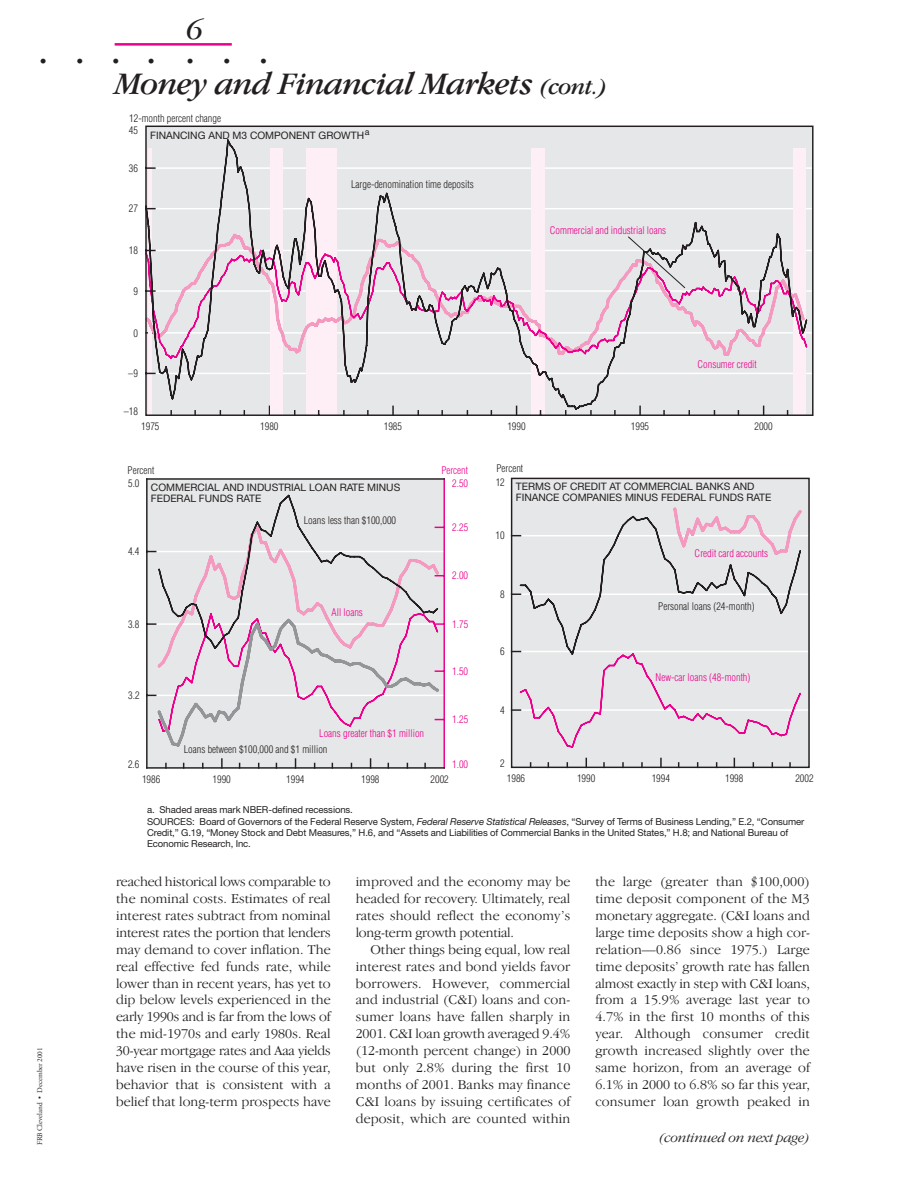
<style>
.page{position:relative;width:918px;height:1188px;background:#fff}
.page>*{position:absolute;margin:0;border:0;box-sizing:border-box;transform-origin:0 0}
.t1{font:italic 32.4px "Garamond IT Cby BT";letter-spacing:-.02em;color:#231f20}
.t2{font:italic 29.4px "Garamond IT Cby BT";color:#231f20}
.t3{font:17.7px "Adobe Garamond";color:#231f20}
.t4{font:300 13.95px/17px "Garamond IT Cby BT";letter-spacing:.005em;color:#231f20;text-align:justify}
.t5{font:italic 300 13.95px "Garamond IT Cby BT";letter-spacing:-.01em;color:#231f20}
.t6{font:300 condensed 10.35px "Helvetica";color:#231f20}
.t7{font:10.35px/11.1px "Helvetica Neue";color:#231f20}
.t8{font:300 condensed 10.35px "Helvetica";color:#ec008c}
.t9{font:9.6px/12.5px "Helvetica Neue";letter-spacing:-.01em;color:#231f20}
.t10{font:7.35px "Adobe Garamond";letter-spacing:-.005em;color:#231f20}
.s1{font-size:23.55px}
.s2{font-style:italic}
</style>
<div class="page">
<hr style="left:115px;top:43px;width:117px;height:3px;background:#ec008c">
<div style="left:147px;top:479px;width:297px;height:289px;background:#e6e7e8"></div>
<hr style="left:146px;top:479px;width:2px;height:289px;background:#231f20">
<svg style="left:221px;top:759px;width:2px;height:8px"></svg>
<hr style="left:444px;top:479px;width:1px;height:289px;background:#ec008c">
<hr style="left:147px;top:478px;width:297px;height:2px;background:#231f20">
<svg style="left:147px;top:523px;width:297px;height:226px"></svg>
<svg style="left:157px;top:494px;width:282px;height:156px"></svg>
<hr style="left:147px;top:767px;width:297px;height:2px;background:#231f20">
<div style="left:512px;top:478px;width:297px;height:289px;background:#e6e7e8"></div>
<hr style="left:512px;top:709px;width:297px;height:2px;background:#fff">
<hr style="left:512px;top:651px;width:297px;height:1px;background:#fff">
<hr style="left:512px;top:594px;width:297px;height:1px;background:#fff">
<hr style="left:512px;top:535px;width:297px;height:1px;background:#fff">
<svg style="left:660px;top:758px;width:2px;height:8px"></svg>
<svg style="left:513px;top:507px;width:291px;height:241px"></svg>
<div style="left:511px;top:478px;width:299px;height:290px;border:1px solid #231f20"></div>
<svg style="left:145px;top:125px;width:669px;height:291px;background:#e1dbdf"></svg>
<h2 class="t2" style="left:187px;top:18px;width:17px">6</h2>
<p class="t3" style="left:40px;top:55px;width:45px">• •</p>
<p class="t3" style="left:112px;top:55px;width:44px">• •</p>
<p class="t3" style="left:187px;top:55px;width:45px">• •</p>
<p class="t3" style="left:260px;top:55px;width:8px">•</p>
<h1 class="t1" style="left:115px;top:71px;width:494px">Money and Financial Markets <span class="s1">(cont.)</span></h1>
<p class="t6" style="left:129px;top:114px;width:93px">12-month percent change</p>
<p class="t6" style="left:129px;top:126px;width:11px">45</p>
<p class="t6" style="left:129px;top:164px;width:11px">36</p>
<p class="t6" style="left:129px;top:205px;width:11px">27</p>
<p class="t7" style="left:150px;top:130px;width:221px">FINANCING AND M3 COMPONENT GROWTH<sup>a</sup></p>
<p class="t6" style="left:351px;top:180px;width:124px">Large-denomination time deposits</p>
<p class="t6" style="left:129px;top:246px;width:11px">18</p>
<p class="t6" style="left:133px;top:287px;width:6px">9</p>
<p class="t6" style="left:133px;top:329px;width:6px">0</p>
<p class="t6" style="left:128px;top:369px;width:11px">–9</p>
<p class="t6" style="left:124px;top:407px;width:16px">–18</p>
<p class="t8" style="left:550px;top:226px;width:118px">Commercial and industrial loans</p>
<p class="t8" style="left:698px;top:360px;width:61px">Consumer credit</p>
<p class="t6" style="left:141px;top:422px;width:20px">1975</p>
<p class="t6" style="left:260px;top:422px;width:20px">1980</p>
<p class="t6" style="left:384px;top:422px;width:20px">1985</p>
<p class="t6" style="left:507px;top:422px;width:20px">1990</p>
<p class="t6" style="left:631px;top:422px;width:20px">1995</p>
<p class="t6" style="left:755px;top:422px;width:20px">2000</p>
<p class="t10" style="left:37px;top:1145px;width:100px;rotate:-90deg">FRB Cleveland • December 2001</p>
<p class="t6" style="left:128px;top:467px;width:28px">Percent</p>
<p class="t8" style="left:441px;top:467px;width:28px">Percent</p>
<p class="t7" style="left:151px;top:482px;width:251px">COMMERCIAL AND INDUSTRIAL LOAN RATE MINUS<br>FEDERAL FUNDS RATE</p>
<p class="t6" style="left:304px;top:516px;width:94px">Loans less than $100,000</p>
<p class="t6" style="left:128px;top:479px;width:13px">5.0</p>
<p class="t8" style="left:452px;top:479px;width:17px">2.50</p>
<p class="t8" style="left:452px;top:523px;width:17px">2.25</p>
<p class="t6" style="left:128px;top:548px;width:13px">4.4</p>
<p class="t6" style="left:128px;top:620px;width:13px">3.8</p>
<p class="t6" style="left:128px;top:691px;width:13px">3.2</p>
<p class="t6" style="left:128px;top:760px;width:13px">2.6</p>
<p class="t8" style="left:332px;top:608px;width:33px">All loans</p>
<p class="t8" style="left:319px;top:730px;width:106px">Loans greater than $1 million</p>
<p class="t6" style="left:184px;top:745px;width:145px">Loans between $100,000 and $1 million</p>
<p class="t8" style="left:452px;top:572px;width:17px">2.00</p>
<p class="t8" style="left:452px;top:620px;width:17px">1.75</p>
<p class="t8" style="left:452px;top:667px;width:17px">1.50</p>
<p class="t8" style="left:452px;top:716px;width:17px">1.25</p>
<p class="t8" style="left:452px;top:760px;width:17px">1.00</p>
<p class="t6" style="left:142px;top:775px;width:20px">1986</p>
<p class="t6" style="left:213px;top:775px;width:20px">1990</p>
<p class="t6" style="left:286px;top:775px;width:20px">1994</p>
<p class="t6" style="left:361px;top:775px;width:20px">1998</p>
<p class="t6" style="left:431px;top:775px;width:20px">2002</p>
<p class="t6" style="left:496px;top:465px;width:28px">Percent</p>
<p class="t7" style="left:516px;top:482px;width:257px">TERMS OF CREDIT AT COMMERCIAL BANKS AND<br>FINANCE COMPANIES MINUS FEDERAL FUNDS RATE</p>
<p class="t6" style="left:496px;top:478px;width:11px">12</p>
<p class="t6" style="left:496px;top:532px;width:11px">10</p>
<p class="t6" style="left:500px;top:590px;width:6px">8</p>
<p class="t6" style="left:500px;top:648px;width:6px">6</p>
<p class="t6" style="left:500px;top:706px;width:6px">4</p>
<p class="t6" style="left:500px;top:760px;width:6px">2</p>
<p class="t8" style="left:695px;top:549px;width:75px">Credit card accounts</p>
<p class="t6" style="left:658px;top:602px;width:98px">Personal loans (24-month)</p>
<p class="t8" style="left:656px;top:673px;width:96px">New-car loans (48-month)</p>
<p class="t6" style="left:507px;top:775px;width:20px">1986</p>
<p class="t6" style="left:577px;top:775px;width:20px">1990</p>
<p class="t6" style="left:652px;top:775px;width:20px">1994</p>
<p class="t6" style="left:725px;top:775px;width:20px">1998</p>
<p class="t6" style="left:795px;top:775px;width:20px">2002</p>
<p class="t9" style="left:147px;top:804px;width:659px">a. Shaded areas mark NBER-defined recessions.<br>SOURCES: Board of Governors of the Federal Reserve System, <span class="s2">Federal Reserve Statistical Releases</span>, “Survey of Terms of Business Lending,” E.2, “Consumer</p>
<p class="t9" style="left:147px;top:828px;width:643px;line-height:11.1px">Credit,” G.19, “Money Stock and Debt Measures,” H.6, and “Assets and Liabilities of Commercial Banks in the United States,” H.8; and National Bureau of<br>Economic Research, Inc.</p>
<p class="t4" style="left:116px;top:874px;width:216px">reached historical lows comparable to the nominal costs. Estimates of real interest rates subtract from nominal interest rates the portion that lenders may demand to cover inflation. The real effective fed funds rate, while lower than in recent years, has yet to dip below levels experienced in the early 1990s and is far from the lows of the mid-1970s and early 1980s. Real 30-year mortgage rates and Aaa yields have risen in the course of this year, behavior that is consistent with a belief that long-term prospects have</p>
<p class="t4" style="left:356px;top:874px;width:216px">improved and the economy may be headed for recovery. Ultimately, real rates should reflect the economy’s long-term growth potential.</p>
<p class="t4" style="left:595px;top:874px;width:216px">the large (greater than $100,000) time deposit component of the M3 monetary aggregate. (C&amp;I loans and large time deposits show a high cor&shy;relation—0.86 since 1975.) Large time deposits’ growth rate has fallen almost exactly in step with C&amp;I loans, from a 15.9% average last year to 4.7% in the first 10 months of this year. Although consumer credit growth increased slightly over the same horizon, from an average of 6.1% in 2000 to 6.8% so far this year, consumer loan growth peaked in</p>
<p class="t5" style="left:659px;top:1132px;width:152px">(continued on next page)</p>
<p class="t4" style="left:356px;top:942px;width:216px;text-indent:15px">Other things being equal, low real interest rates and bond yields favor borrowers. However, commercial and industrial (C&amp;I) loans and con&shy;sumer loans have fallen sharply in 2001. C&amp;I loan growth averaged 9.4% (12-month percent change) in 2000 but only 2.8% during the first 10 months of 2001. Banks may finance C&amp;I loans by issuing certificates of deposit, which are counted within</p>
</div>
